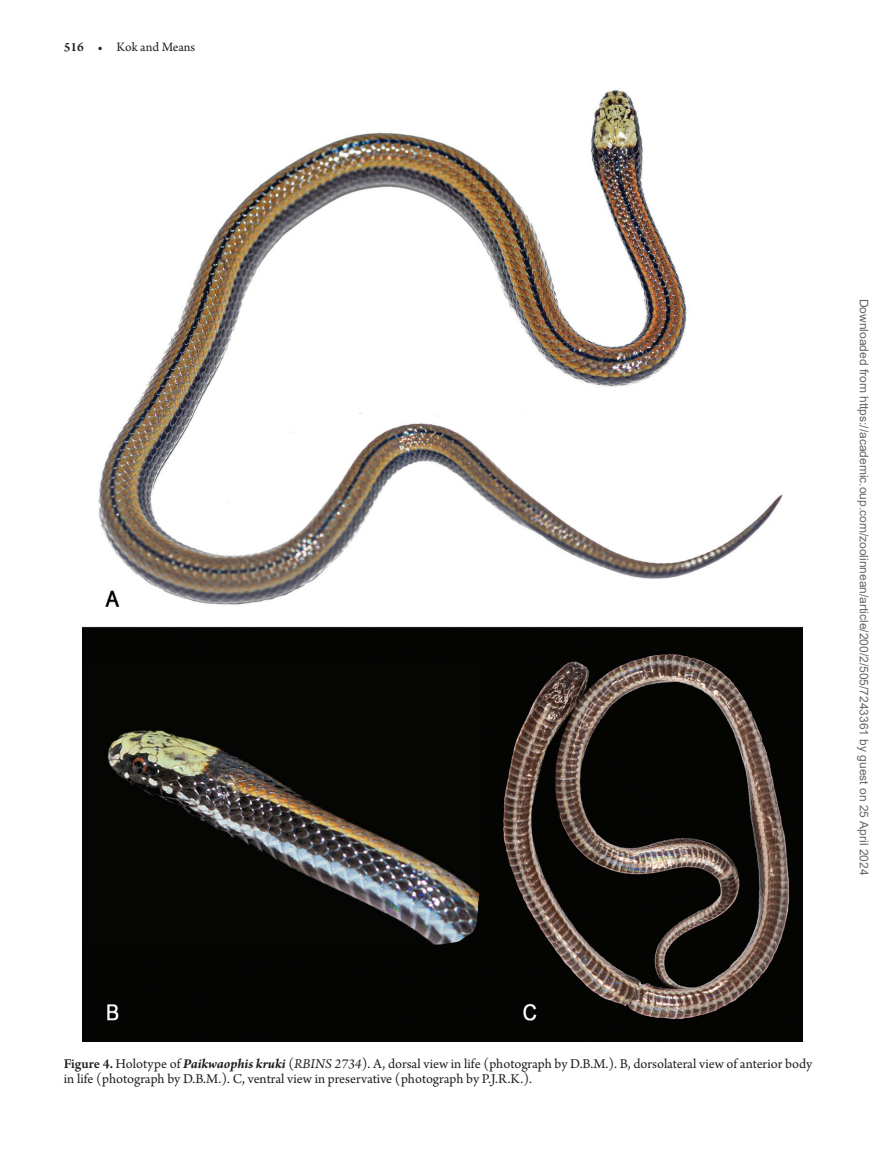
<style>
.page{position:relative;width:893px;height:1174px;background:#fff}
.page>*{position:absolute;margin:0;border:0;box-sizing:border-box;transform-origin:0 0}
.t1{font:14.25px/15.8px "Arno Pro";color:#231f20}
.t2{font:13.5px "Arno Pro";letter-spacing:-.005em;color:#231f20}
.t3{font:12px "Arial";color:#666}
.s1{font-weight:600}
.s2{font-weight:700;font-style:italic}
.s3{font-style:italic}
</style>
<div class="page">
<img style="left:82px;top:90px;width:720px;height:951px">
<p class="t2" style="left:64px;top:39px;width:133px"><span class="s1">516 •</span> Kok and Means</p>
<p class="t3" style="left:868px;top:298px;width:578px;rotate:90deg">Downloaded from https://academic.oup.com/zoolinnean/article/200/2/505/7243361 by guest on 25 April 2024</p>
<p class="t1" style="left:64px;top:1056px;width:750px"><span class="s1">Figure 4.</span> Holotype of <span class="s2">Paikwaophis kruki</span> (<span class="s3">RBINS 2734</span>). A, dorsal view in life (photograph by D.B.M.). B, dorsolateral view of anterior body in life (photograph by D.B.M.). C, ventral view in preservative (photograph by P.J.R.K.).</p>
</div>
